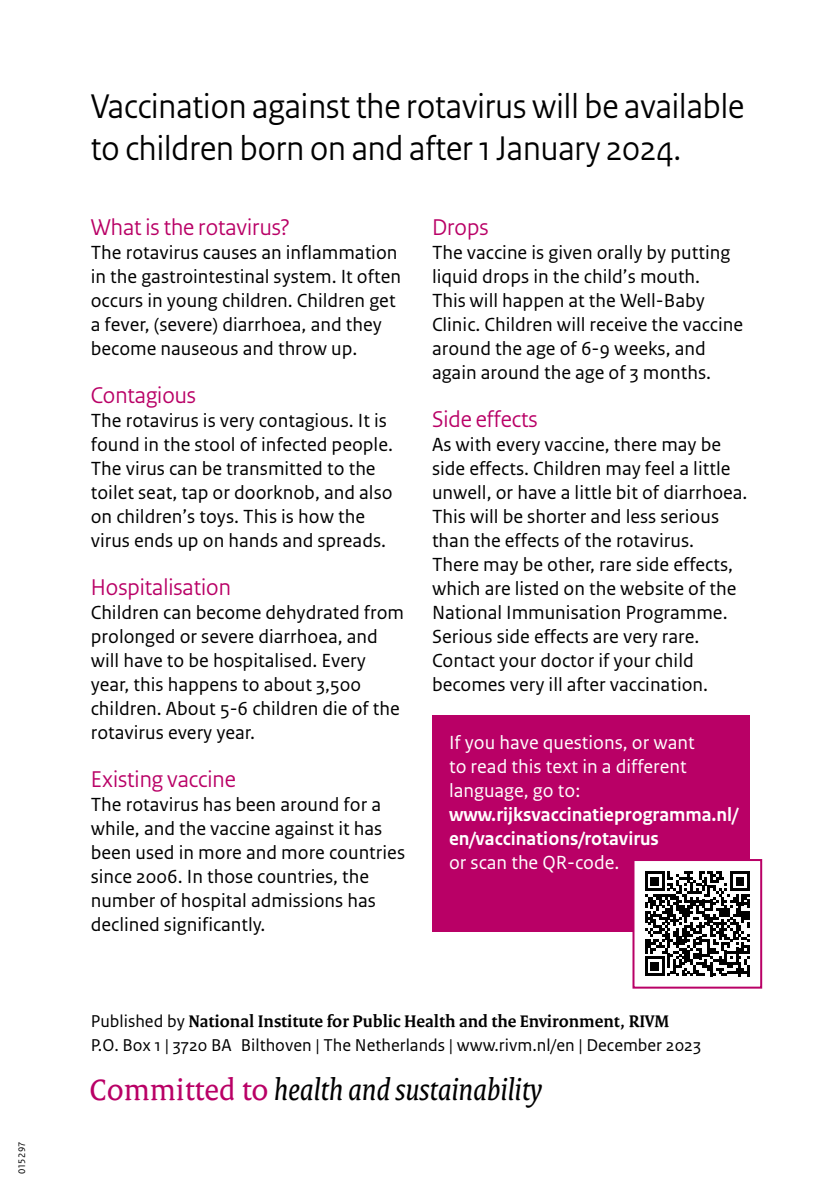
<style>
.page{position:relative;width:840px;height:1191px;background:#fff}
.page>*{position:absolute;margin:0;border:0;box-sizing:border-box;transform-origin:0 0}
.Intro_Large{font:36px/42px "Rijksoverheid Sans Heading";color:#000}
.RIVM_Pay-off_A5{font:italic 32px "Rijksoverheid Serif";color:#000}
.H2_Paragraafkop_12pt{font:24px "Rijksoverheid Sans Heading";color:#b90066}
.Body{font:20px/24px "Rijksoverheid Sans Text";color:#000}
.Body-2{font:20px/24px "Rijksoverheid Sans Text";color:#fff}
.Colofon{font:18px "Rijksoverheid Sans Text";color:#000}
.Colofon-2{font:700 18px "Rijksoverheid Serif";color:#000}
.t1{font:10px "Rijksoverheid Sans Text";letter-spacing:.05em;color:#000}
.s1{font-weight:700}
.s2{font-family:"Rijksoverheid Sans Text";font-weight:400}
.s3{font-style:normal;color:#b90066}
</style>
<div class="page">
<div style="left:432px;top:715px;width:316px;height:216px;background:#b90066"></div>
<div style="left:633px;top:860px;width:127px;height:127px;background:#fff"></div>
<svg style="left:645px;top:871px;width:104px;height:105px"></svg>
<div style="left:632px;top:859px;width:129px;height:129px;border:2px solid #b90066"></div>
<p class="t1" style="left:16px;top:1174px;width:34px;rotate:-90deg">015297</p>
<p class="Intro_Large" style="left:91px;top:85px;width:654px">Vaccination against the rotavirus will be available to children born on and after 1 January 2024.</p>
<h2 class="H2_Paragraafkop_12pt" style="left:91px;top:213px;width:200px">What is the rotavirus?</h2>
<p class="Body" style="left:91px;top:240px;width:311px">The rotavirus causes an inflammation in the gastrointestinal system. It often occurs in young children. Children get a fever, (severe) diarrhoea, and they become nauseous and throw up.</p>
<h2 class="H2_Paragraafkop_12pt" style="left:91px;top:381px;width:107px">Contagious</h2>
<p class="Body" style="left:91px;top:408px;width:303px">The rotavirus is very contagious. It is found in the stool of infected people.<br>The virus can be transmitted to the toilet seat, tap or doorknob, and also on children’s toys. This is how the virus ends up on hands and spreads.</p>
<h2 class="H2_Paragraafkop_12pt" style="left:91px;top:573px;width:141px">Hospitalisation</h2>
<p class="Body" style="left:91px;top:600px;width:315px">Children can become dehydrated from prolonged or severe diarrhoea, and will have to be hospitalised. Every year, this happens to about 3,500 children. About 5-6 children die of the rotavirus every year.</p>
<h2 class="H2_Paragraafkop_12pt" style="left:91px;top:765px;width:146px">Existing vaccine</h2>
<p class="Body" style="left:91px;top:792px;width:315px">The rotavirus has been around for a while, and the vaccine against it has been used in more and more countries since 2006. In those countries, the number of hospital admissions has declined significantly.</p>
<h2 class="H2_Paragraafkop_12pt" style="left:432px;top:213px;width:58px">Drops</h2>
<p class="Body" style="left:432px;top:240px;width:312px">The vaccine is given orally by putting liquid drops in the child’s mouth.<br>This will happen at the Well-Baby Clinic. Children will receive the vaccine around the age of 6-9 weeks, and again around the age of 3 months.</p>
<h2 class="H2_Paragraafkop_12pt" style="left:432px;top:405px;width:107px">Side effects</h2>
<p class="Body" style="left:432px;top:432px;width:317px">As with every vaccine, there may be side effects. Children may feel a little unwell, or have a little bit of diarrhoea.<br>This will be shorter and less serious than the effects of the rotavirus.<br>There may be other, rare side effects, which are listed on the website of the National Immunisation Programme.<br>Serious side effects are very rare.<br>Contact your doctor if your child becomes very ill after vaccination.</p>
<p class="Body-2" style="left:449px;top:730px;width:290px">If you have questions, or want<br>to read this text in a different language, go to: <span class="s1">www.rijksvaccinatieprogramma.nl/ en/vaccinations/rotavirus<br></span>or scan the QR-code.</p>
<p class="Colofon-2" style="left:91px;top:1010px;width:579px"><span class="s2">Published by</span> National Institute for Public Health and the Environment, RIVM</p>
<p class="Colofon" style="left:91px;top:1035px;width:611px">P.O. Box 1 | 3720 BA Bilthoven | The Netherlands | www.rivm.nl/en | December 2023</p>
<p class="RIVM_Pay-off_A5" style="left:89px;top:1070px;width:453px"><span class="s3">Committed to</span> health and sustainability</p>
</div>
